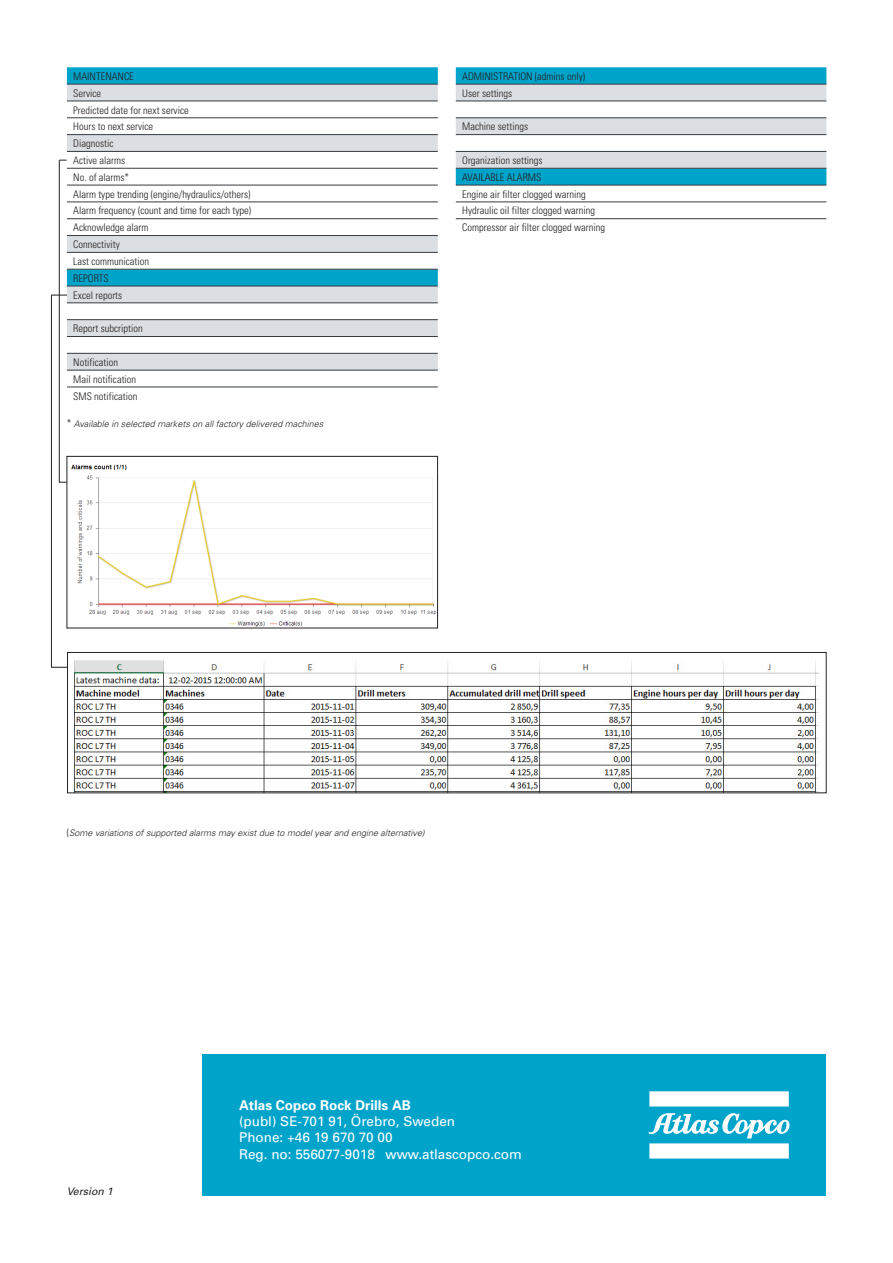
<style>
.page{position:relative;width:893px;height:1263px;background:#fff}
.page>*{position:absolute;margin:0;border:0;box-sizing:border-box;transform-origin:0 0}
.Address{font:13.5px "Univers";color:#fff}
.Address-2{font:700 13.5px "Univers";color:#fff}
.TABLE_text{font:300 condensed 10.5px "Univers";color:#231f20}
.TABLE_text-2{font:italic 10.5px "Univers";color:#231f20}
.TABLE_text-3{font:italic 300 9px "Univers";color:#231f20}
.s1{font-style:normal;font-stretch:condensed;font-size:10.5px}
</style>
<div class="page">
<div style="left:202px;top:1054px;width:624px;height:142px;background:#00a4ca"></div>
<svg style="left:649px;top:1091px;width:140px;height:15px;background:#f8fcfd"></svg>
<svg style="left:649px;top:1113px;width:141px;height:45px"></svg>
<svg style="left:456px;top:67px;width:370px;height:118px"></svg>
<hr style="left:456px;top:185px;width:370px;height:1px;background:#353b40">
<hr style="left:456px;top:202px;width:370px;height:1px;background:#353b40">
<hr style="left:456px;top:218px;width:370px;height:1px;background:#353b40">
<hr style="left:456px;top:84px;width:370px;height:1px;background:#353b40">
<hr style="left:456px;top:101px;width:370px;height:1px;background:#353b40">
<hr style="left:456px;top:118px;width:370px;height:1px;background:#353b40">
<hr style="left:456px;top:134px;width:370px;height:1px;background:#353b40">
<hr style="left:456px;top:151px;width:370px;height:1px;background:#353b40">
<hr style="left:456px;top:168px;width:370px;height:1px;background:#353b40">
<svg style="left:67px;top:67px;width:371px;height:17px;background:#05a3c7"></svg>
<svg style="left:67px;top:85px;width:371px;height:167px"></svg>
<svg style="left:67px;top:268px;width:371px;height:119px"></svg>
<hr style="left:67px;top:84px;width:371px;height:1px;background:#353b40">
<hr style="left:67px;top:101px;width:371px;height:1px;background:#353b40">
<hr style="left:67px;top:118px;width:371px;height:1px;background:#353b40">
<hr style="left:67px;top:168px;width:371px;height:1px;background:#353b40">
<hr style="left:67px;top:185px;width:371px;height:1px;background:#353b40">
<hr style="left:67px;top:202px;width:371px;height:1px;background:#353b40">
<hr style="left:67px;top:218px;width:371px;height:1px;background:#353b40">
<hr style="left:67px;top:235px;width:371px;height:1px;background:#353b40">
<hr style="left:67px;top:252px;width:371px;height:1px;background:#353b40">
<hr style="left:67px;top:269px;width:371px;height:1px;background:#353b40">
<hr style="left:67px;top:387px;width:371px;height:1px;background:#353b40">
<hr style="left:67px;top:134px;width:371px;height:1px;background:#353b40">
<hr style="left:67px;top:151px;width:371px;height:1px;background:#353b40">
<hr style="left:67px;top:286px;width:371px;height:1px;background:#353b40">
<hr style="left:67px;top:303px;width:371px;height:1px;background:#353b40">
<hr style="left:67px;top:319px;width:371px;height:1px;background:#353b40">
<hr style="left:67px;top:336px;width:371px;height:1px;background:#353b40">
<hr style="left:67px;top:353px;width:371px;height:1px;background:#353b40">
<hr style="left:67px;top:370px;width:371px;height:1px;background:#353b40">
<img style="left:71px;top:464px;width:365px;height:162px">
<div style="left:67px;top:456px;width:371px;height:172px;border:1px solid #231f20"></div>
<img style="left:74px;top:660px;width:745px;height:131px">
<div style="left:67px;top:652px;width:759px;height:141px;border:1px solid #231f20"></div>
<hr style="left:51px;top:295px;width:1px;height:372px;background:#231f20">
<svg style="left:51px;top:295px;width:16px;height:1px"></svg>
<svg style="left:51px;top:667px;width:16px;height:1px"></svg>
<hr style="left:59px;top:160px;width:1px;height:322px;background:#231f20">
<p class="TABLE_text" style="left:73px;top:70px;width:62px">MAINTENANCE</p>
<p class="TABLE_text" style="left:73px;top:87px;width:29px">Service</p>
<p class="TABLE_text" style="left:73px;top:104px;width:117px">Predicted date for next service</p>
<p class="TABLE_text" style="left:73px;top:120px;width:81px">Hours to next service</p>
<p class="TABLE_text" style="left:73px;top:137px;width:42px">Diagnostic</p>
<p class="TABLE_text" style="left:73px;top:154px;width:53px">Active alarms</p>
<p class="TABLE_text" style="left:73px;top:171px;width:57px">No. of alarms*</p>
<p class="TABLE_text" style="left:73px;top:188px;width:179px">Alarm type trending (engine/hydraulics/others)</p>
<p class="TABLE_text" style="left:73px;top:204px;width:179px">Alarm frequency (count and time for each type)</p>
<p class="TABLE_text" style="left:73px;top:221px;width:77px">Acknowledge alarm</p>
<p class="TABLE_text" style="left:73px;top:238px;width:48px">Connectivity</p>
<p class="TABLE_text" style="left:73px;top:255px;width:77px">Last communication</p>
<p class="TABLE_text" style="left:73px;top:272px;width:37px">REPORTS</p>
<p class="TABLE_text" style="left:73px;top:289px;width:50px">Excel reports</p>
<p class="TABLE_text" style="left:73px;top:322px;width:71px">Report subcription</p>
<p class="TABLE_text" style="left:73px;top:356px;width:46px">Notification</p>
<p class="TABLE_text" style="left:73px;top:373px;width:64px">Mail notification</p>
<p class="TABLE_text" style="left:73px;top:389px;width:66px">SMS notification</p>
<p class="TABLE_text-3" style="left:67px;top:419px;width:258px"><span class="s1">*</span> Available in selected markets on all factory delivered machines</p>
<p class="TABLE_text" style="left:462px;top:70px;width:124px">ADMINISTRATION (admins only)</p>
<p class="TABLE_text" style="left:462px;top:87px;width:52px">User settings</p>
<p class="TABLE_text" style="left:462px;top:120px;width:67px">Machine settings</p>
<p class="TABLE_text" style="left:462px;top:154px;width:82px">Organization settings</p>
<p class="TABLE_text" style="left:462px;top:171px;width:81px">AVAILABLE ALARMS</p>
<p class="TABLE_text" style="left:462px;top:188px;width:125px">Engine air filter clogged warning</p>
<p class="TABLE_text" style="left:462px;top:204px;width:134px">Hydraulic oil filter clogged warning</p>
<p class="TABLE_text" style="left:462px;top:221px;width:144px">Compressor air filter clogged warning</p>
<p class="TABLE_text-3" style="left:67px;top:827px;width:359px"><span class="s1">(</span>Some variations of supported alarms may exist due to model year and engine alternative)</p>
<p class="TABLE_text-2" style="left:67px;top:1185px;width:47px">Version 1</p>
<p class="Address-2" style="left:239px;top:1097px;width:173px">Atlas Copco Rock Drills AB</p>
<p class="Address" style="left:239px;top:1113px;width:218px">(publ) SE-701 91, Örebro, Sweden</p>
<p class="Address" style="left:239px;top:1130px;width:155px">Phone: +46 19 670 70 00</p>
<p class="Address" style="left:239px;top:1146px;width:284px">Reg. no: 556077-9018 www.atlascopco.com</p>
</div>
